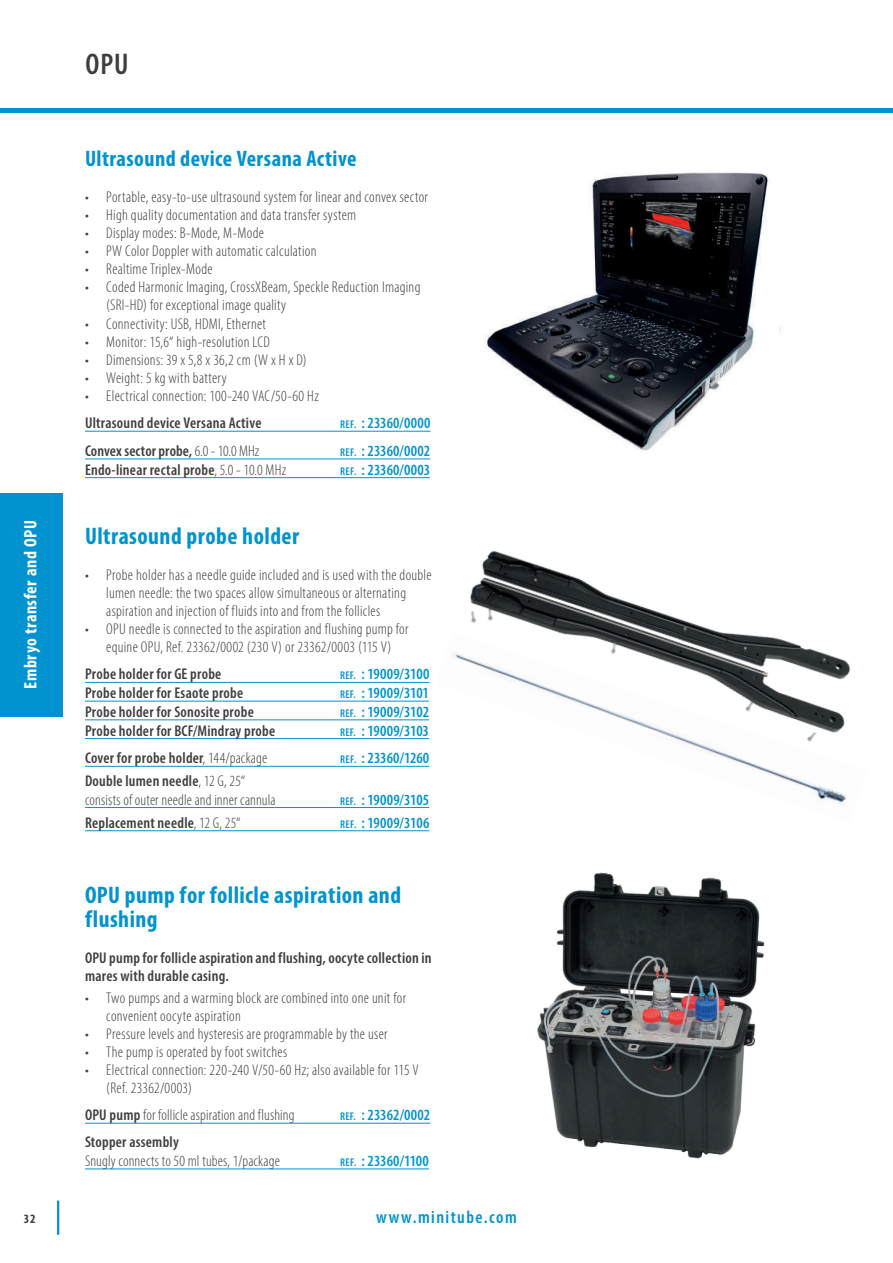
<style>
.page{position:relative;width:893px;height:1263px;background:#fff}
.page>*{position:absolute;margin:0;border:0;box-sizing:border-box;transform-origin:0 0}
.t1{font:600 condensed 30px "Myriad Pro";color:#3e3e3f}
.t2{font:700 condensed 24px/24px "Myriad Pro";letter-spacing:.02em;color:#0093d0}
.t3{font:700 condensed 22.5px "Myriad Pro";letter-spacing:.02em;color:#0093d0}
.t4{font:700 condensed 18px "Myriad Pro";letter-spacing:.03em;color:#fff}
.t5{font:600 condensed 18px "Myriad Pro";letter-spacing:.08em;color:#0093d0}
.t6{font:300 condensed 15.6px/18px "Myriad Pro";letter-spacing:.02em;color:#3e3e3f}
.t7{font:600 condensed 15.6px/18px "Myriad Pro";letter-spacing:.015em;color:#3e3e3f}
.t8{font:600 condensed 15.6px "Myriad Pro";letter-spacing:.005em;color:#0093d0}
.t9{font:700 condensed 12.75px "Myriad Pro";color:#3e3e3f}
.s1{font-size:11.25px}
.s2{font-weight:300}
.s3{font-weight:600}
</style>
<div class="page">
<hr style="left:57px;top:1200px;width:2px;height:35px;background:#0093d0">
<div style="left:0;top:108px;width:893px;height:5px;background:#0093d0"></div>
<div style="left:0;top:493px;width:62px;height:224px;background:#0093d0"></div>
<img style="left:470px;top:551px;width:256px;height:82px">
<img style="left:453px;top:633px;width:398px;height:172px">
<img style="left:537px;top:872px;width:228px;height:287px">
<img style="left:485px;top:172px;width:296px;height:279px">
<hr style="left:85px;top:431px;width:345px;height:1px;background:#0093d0">
<hr style="left:85px;top:459px;width:345px;height:1px;background:#0093d0">
<hr style="left:85px;top:477px;width:345px;height:1px;background:#0093d0">
<hr style="left:85px;top:682px;width:344px;height:1px;background:#0093d0">
<hr style="left:85px;top:701px;width:344px;height:1px;background:#0093d0">
<hr style="left:85px;top:719px;width:344px;height:1px;background:#0093d0">
<hr style="left:85px;top:738px;width:344px;height:1px;background:#0093d0">
<hr style="left:85px;top:766px;width:344px;height:1px;background:#0093d0">
<hr style="left:85px;top:807px;width:344px;height:1px;background:#0093d0">
<hr style="left:85px;top:830px;width:344px;height:1px;background:#0093d0">
<hr style="left:85px;top:1123px;width:345px;height:1px;background:#0093d0">
<hr style="left:85px;top:1168px;width:344px;height:1px;background:#0093d0">
<h1 class="t1" style="left:85px;top:45px;width:45px">OPU</h1>
<p class="t4" style="left:19px;top:689px;width:170px;rotate:-90deg">Embryo transfer and OPU</p>
<h3 class="t3" style="left:85px;top:145px;width:273px">Ultrasound device Versana Active</h3>
<p class="t6" style="left:85px;top:188px;width:344px">• Portable, easy-to-use ultrasound system for linear and convex sector</p>
<p class="t6" style="left:85px;top:206px;width:273px">• High quality documentation and data transfer system</p>
<p class="t6" style="left:85px;top:224px;width:181px">• Display modes: B-Mode, M-Mode</p>
<p class="t6" style="left:85px;top:242px;width:233px">• PW Color Doppler with automatic calculation</p>
<p class="t6" style="left:85px;top:260px;width:129px">• Realtime Triplex-Mode</p>
<p class="t6" style="left:106px;top:278px;width:316px;text-indent:-21px">• Coded Harmonic Imaging, CrossXBeam, Speckle Reduction Imaging (SRI-HD) for exceptional image quality</p>
<p class="t6" style="left:85px;top:314px;width:183px">• Connectivity: USB, HDMI, Ethernet</p>
<p class="t6" style="left:85px;top:332px;width:186px">• Monitor: 15,6“ high-resolution LCD</p>
<p class="t6" style="left:85px;top:350px;width:223px">• Dimensions: 39 x 5,8 x 36,2 cm (W x H x D)</p>
<p class="t6" style="left:85px;top:368px;width:143px">• Weight: 5 kg with battery</p>
<p class="t6" style="left:85px;top:386px;width:235px">• Electrical connection: 100-240 VAC/50-60 Hz</p>
<p class="t7" style="left:85px;top:414px;width:178px">Ultrasound device Versana Active</p>
<p class="t8" style="left:340px;top:413px;width:92px"><span class="s1">REF.</span> : 23360/0000</p>
<p class="t7" style="left:85px;top:441px;width:176px">Convex sector probe, <span class="s2">6.0 - 10.0 MHz</span></p>
<p class="t8" style="left:340px;top:441px;width:91px"><span class="s1">REF.</span> : 23360/0002</p>
<p class="t7" style="left:85px;top:460px;width:203px">Endo-linear rectal probe<span class="s2">, 5.0 - 10.0 MHz</span></p>
<p class="t8" style="left:340px;top:460px;width:91px"><span class="s1">REF.</span> : 23360/0003</p>
<h2 class="t2" style="left:85px;top:523px;width:216px">Ultrasound probe holder</h2>
<p class="t6" style="left:106px;top:565px;width:327px;text-indent:-21px">• Probe holder has a needle guide included and is used with the double lumen needle: the two spaces allow simultaneous or alternating aspiration and injection of fluids into and from the follicles</p>
<p class="t6" style="left:85px;top:619px;width:325px;text-align:center">• OPU needle is connected to the aspiration and flushing pump for equine OPU, Ref. 23362/0002 (230 V) or 23362/0003 (115 V)</p>
<p class="t7" style="left:85px;top:665px;width:138px">Probe holder for GE probe</p>
<p class="t8" style="left:340px;top:665px;width:91px"><span class="s1">REF.</span> : 19009/3100</p>
<p class="t7" style="left:85px;top:684px;width:160px">Probe holder for Esaote probe</p>
<p class="t8" style="left:340px;top:683px;width:90px"><span class="s1">REF.</span> : 19009/3101</p>
<p class="t7" style="left:85px;top:702px;width:170px">Probe holder for Sonosite probe</p>
<p class="t8" style="left:340px;top:702px;width:90px"><span class="s1">REF.</span> : 19009/3102</p>
<p class="t7" style="left:85px;top:721px;width:192px">Probe holder for BCF/Mindray probe</p>
<p class="t8" style="left:340px;top:721px;width:90px"><span class="s1">REF.</span> : 19009/3103</p>
<p class="t7" style="left:85px;top:749px;width:184px">Cover for probe holder<span class="s2">, 144/package</span></p>
<p class="t8" style="left:340px;top:748px;width:91px"><span class="s1">REF.</span> : 23360/1260</p>
<p class="t6" style="left:85px;top:771px;width:192px;line-height:18.8px"><span class="s3">Double lumen needle</span>, 12 G, 25“ consists of outer needle and inner cannula</p>
<p class="t8" style="left:340px;top:790px;width:90px"><span class="s1">REF.</span> : 19009/3105</p>
<p class="t7" style="left:85px;top:813px;width:157px">Replacement needle<span class="s2">, 12 G, 25“</span></p>
<p class="t8" style="left:340px;top:813px;width:91px"><span class="s1">REF.</span> : 19009/3106</p>
<h2 class="t2" style="left:85px;top:882px;width:318px">OPU pump for follicle aspiration and flushing</h2>
<p class="t7" style="left:85px;top:948px;width:348px">OPU pump for follicle aspiration and flushing, oocyte collection in mares with durable casing.</p>
<p class="t6" style="left:106px;top:989px;width:301px;text-indent:-21px">• Two pumps and a warming block are combined into one unit for convenient oocyte aspiration</p>
<p class="t6" style="left:85px;top:1025px;width:304px">• Pressure levels and hysteresis are programmable by the user</p>
<p class="t6" style="left:85px;top:1043px;width:204px">• The pump is operated by foot switches</p>
<p class="t6" style="left:106px;top:1061px;width:314px;text-indent:-21px">• Electrical connection: 220-240 V/50-60 Hz; also available for 115 V (Ref. 23362/0003)</p>
<p class="t6" style="left:85px;top:1106px;width:211px"><span class="s3">OPU pump</span> for follicle aspiration and flushing</p>
<p class="t8" style="left:340px;top:1105px;width:91px"><span class="s1">REF.</span> : 23362/0002</p>
<p class="t7" style="left:85px;top:1133px;width:95px">Stopper assembly</p>
<p class="t6" style="left:85px;top:1152px;width:196px">Snugly connects to 50 ml tubes, 1/package</p>
<p class="t8" style="left:340px;top:1151px;width:90px"><span class="s1">REF.</span> : 23360/1100</p>
<p class="t9" style="left:24px;top:1211px;width:13px">32</p>
<p class="t5" style="left:376px;top:1206px;width:142px">www.minitube.com</p>
</div>
